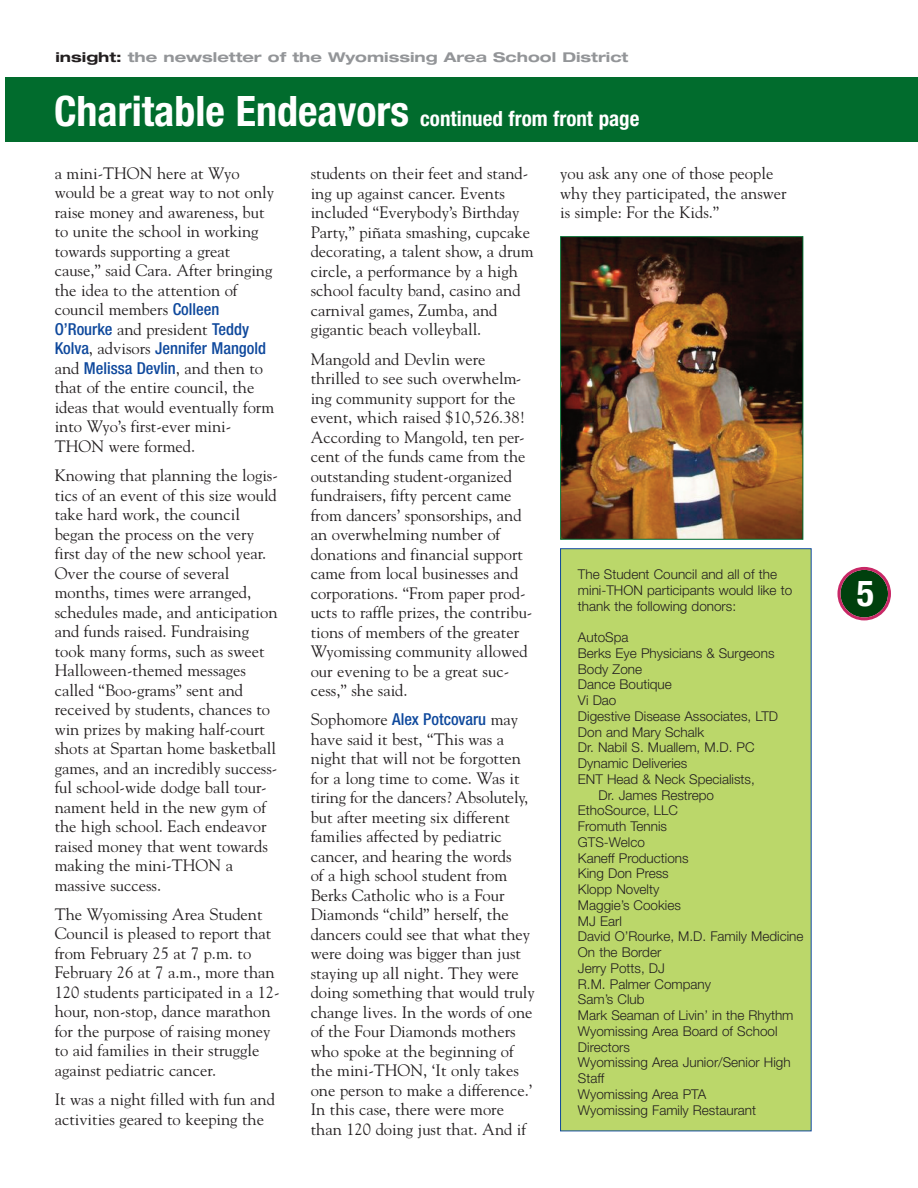
<style>
.page{position:relative;width:918px;height:1188px;background:#fff}
.page>*{position:absolute;margin:0;border:0;box-sizing:border-box;transform-origin:0 0}
.t1{font:700 condensed 36px "Helvetica Neue";color:#fff}
.t2{font:700 condensed 21px "Helvetica Neue";color:#fff}
.t3{font:16.5px/19.5px "Goudy";color:#231f20}
.t4{font:500 condensed 16.5px/19.5px "Helvetica Neue";color:#0f499d}
.t5{font:300 13.5px/15.8px "Helvetica Neue";color:#231f20}
.t6{font:700 expanded 13.5px "Helvetica Neue";color:#939598;scale:1.12 1}
.s1{color:#231f20}
.s2{font-size:42px}
.s3{font-family:"Helvetica Neue";font-weight:500;font-stretch:condensed;color:#0f499d}
.s4{font-family:"Goudy";font-weight:400;font-stretch:normal;color:#231f20}
</style>
<div class="page">
<div style="left:5px;top:77px;width:913px;height:65px;background:#016c2d"></div>
<svg style="left:837px;top:567px;width:54px;height:53px"></svg>
<div style="left:561px;top:549px;width:250px;height:582px;background:#bbd76a"></div>
<div style="left:560px;top:548px;width:251px;height:583px;border:1px solid #0f499d"></div>
<img style="left:562px;top:238px;width:239px;height:300px">
<div style="left:560px;top:236px;width:243px;height:304px;border:1px solid #016c2d"></div>
<p class="t6" style="left:55px;top:53px;width:513px"><span class="s1">insight:</span> the newsletter of the Wyomissing Area School District</p>
<p class="t2" style="left:54px;top:111px;width:587px"><span class="s2">Charitable Endeavors</span> continued from front page</p>
<p class="t3" style="left:560px;top:164px;width:228px">you ask any one of those people why they participated, the answer is simple: For the Kids.”</p>
<p class="t3" style="left:55px;top:163px;width:221px">a mini-THON here at Wyo would be a great way to not only raise money and awareness, but to unite the school in working towards supporting a great cause,” said Cara. After bringing the idea to the attention of council members <span class="s3">Colleen</span></p>
<p class="t4" style="left:55px;top:321px;width:213px">O’Rourke <span class="s4">and president</span> Teddy<br>Kolva<span class="s4">, advisors</span> Jennifer Mangold</p>
<p class="t3" style="left:55px;top:358px;width:221px">and <span class="s3">Melissa Devlin</span>, and then to that of the entire council, the ideas that would eventually form into Wyo’s first-ever mini-<br>THON were formed.</p>
<p class="t3" style="left:55px;top:466px;width:225px">Knowing that planning the logis&shy;tics of an event of this size would take hard work, the council began the process on the very first day of the new school year.<br>Over the course of several months, times were arranged, schedules made, and anticipation and funds raised. Fundraising took many forms, such as sweet<br>Halloween-themed messages called “Boo-grams” sent and received by students, chances to win prizes by making half-court shots at Spartan home basketball games, and an incredibly success&shy;ful school-wide dodge ball tour&shy;nament held in the new gym of the high school. Each endeavor raised money that went towards making the mini-THON a massive success.</p>
<p class="t3" style="left:55px;top:904px;width:227px">The Wyomissing Area Student<br>Council is pleased to report that from February 25 at 7 p.m. to<br>February 26 at 7 a.m., more than<br>120 students participated in a 12- hour, non-stop, dance marathon for the purpose of raising money to aid families in their struggle against pediatric cancer.</p>
<p class="t3" style="left:55px;top:1090px;width:222px">It was a night filled with fun and activities geared to keeping the</p>
<p class="t3" style="left:311px;top:164px;width:224px">students on their feet and stand&shy;ing up against cancer. Events included “Everybody’s Birthday<br>Party,” piñata smashing, cupcake decorating, a talent show, a drum circle, a performance by a high school faculty band, casino and carnival games, Zumba, and gigantic beach volleyball.</p>
<p class="t3" style="left:311px;top:349px;width:223px">Mangold and Devlin were thrilled to see such overwhelm&shy;ing community support for the event, which raised $10,526.38!<br>According to Mangold, ten per&shy;cent of the funds came from the outstanding student-organized fundraisers, fifty percent came from dancers’ sponsorships, and an overwhelming number of donations and financial support came from local businesses and corporations. “From paper prod&shy;ucts to raffle prizes, the contribu&shy;tions of members of the greater<br>Wyomissing community allowed our evening to be a great suc&shy;cess,” she said.</p>
<p class="t4" style="left:311px;top:711px;width:209px"><span class="s4">Sophomore</span> Alex Potcovaru <span class="s4">may</span></p>
<p class="t3" style="left:311px;top:729px;width:226px">have said it best, “This was a night that will not be forgotten for a long time to come. Was it tiring for the dancers? Absolutely, but after meeting six different families affected by pediatric cancer, and hearing the words<br>of a high school student from<br>Berks Catholic who is a Four<br>Diamonds “child” herself, the dancers could see that what they were doing was bigger than just staying up all night. They were doing something that would truly change lives. In the words of one of the Four Diamonds mothers who spoke at the beginning of the mini-THON, ‘It only takes one person to make a difference.’<br>In this case, there were more than 120 doing just that. And if</p>
<p class="t5" style="left:578px;top:566px;width:216px">The Student Council and all of the mini-THON participants would like to thank the following donors:</p>
<p class="t5" style="left:578px;top:629px;width:52px">AutoSpa</p>
<p class="t5" style="left:578px;top:645px;width:198px">Berks Eye Physicians &amp; Surgeons</p>
<p class="t5" style="left:578px;top:661px;width:66px">Body Zone</p>
<p class="t5" style="left:578px;top:676px;width:95px">Dance Boutique</p>
<p class="t5" style="left:578px;top:692px;width:40px">Vi Dao</p>
<p class="t5" style="left:578px;top:708px;width:202px">Digestive Disease Associates, LTD</p>
<p class="t5" style="left:578px;top:724px;width:128px">Don and Mary Schalk</p>
<p class="t5" style="left:578px;top:739px;width:178px">Dr. Nabil S. Muallem, M.D. PC</p>
<p class="t5" style="left:578px;top:755px;width:111px">Dynamic Deliveries</p>
<p class="t5" style="left:578px;top:771px;width:178px">ENT Head &amp; Neck Specialists,</p>
<p class="t5" style="left:599px;top:787px;width:117px">Dr. James Restrepo</p>
<p class="t5" style="left:578px;top:802px;width:101px">EthoSource, LLC</p>
<p class="t5" style="left:578px;top:818px;width:91px">Fromuth Tennis</p>
<p class="t5" style="left:578px;top:834px;width:69px">GTS-Welco</p>
<p class="t5" style="left:578px;top:850px;width:112px">Kaneff Productions</p>
<p class="t5" style="left:578px;top:865px;width:92px">King Don Press</p>
<p class="t5" style="left:578px;top:881px;width:83px">Klopp Novelty</p>
<p class="t5" style="left:578px;top:897px;width:104px">Maggie’s Cookies</p>
<p class="t5" style="left:578px;top:913px;width:45px">MJ Earl</p>
<p class="t5" style="left:578px;top:928px;width:227px">David O’Rourke, M.D. Family Medicine</p>
<p class="t5" style="left:578px;top:944px;width:85px">On the Border</p>
<p class="t5" style="left:578px;top:960px;width:89px">Jerry Potts, DJ</p>
<p class="t5" style="left:578px;top:976px;width:135px">R.M. Palmer Company</p>
<p class="t5" style="left:578px;top:991px;width:68px">Sam’s Club</p>
<p class="t5" style="left:578px;top:1007px;width:217px">Mark Seaman of Livin’ in the Rhythm</p>
<p class="t5" style="left:578px;top:1023px;width:201px">Wyomissing Area Board of School</p>
<p class="t5" style="left:578px;top:1039px;width:54px">Directors</p>
<p class="t5" style="left:578px;top:1054px;width:214px">Wyomissing Area Junior/Senior High</p>
<p class="t5" style="left:578px;top:1070px;width:28px">Staff</p>
<p class="t5" style="left:578px;top:1086px;width:130px">Wyomissing Area PTA</p>
<p class="t5" style="left:578px;top:1102px;width:180px">Wyomissing Family Restaurant</p>
<h1 class="t1" style="left:857px;top:580px;width:19px">5</h1>
</div>
